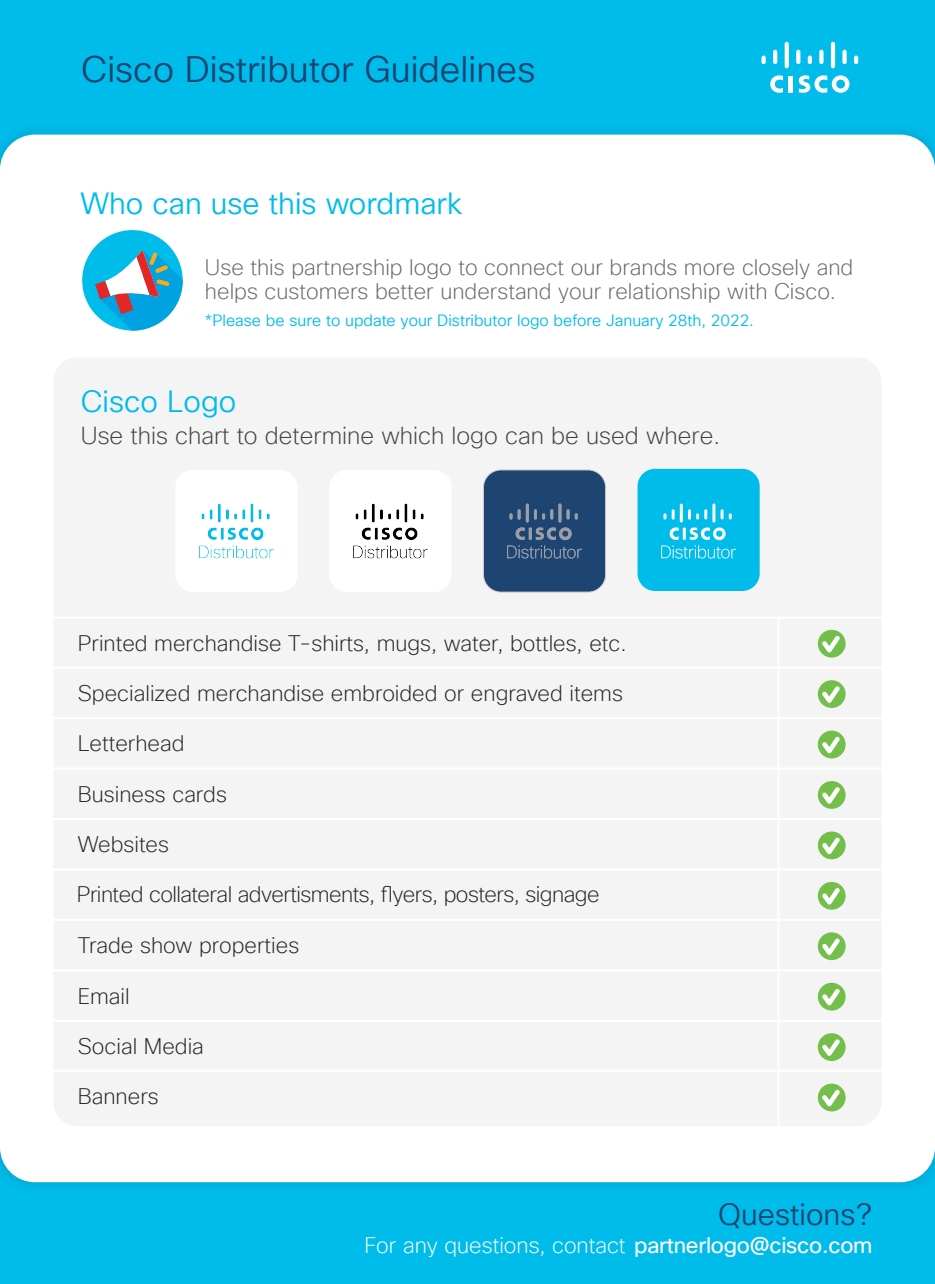
<style>
.page{position:relative;width:935px;height:1284px;background:#00bceb}
.page>*{position:absolute;margin:0;border:0;box-sizing:border-box;transform-origin:0 0}
.t1{font:36px "Cisco Sans TT Light";color:#1e4471}
.t2{font:30px "Cisco Sans TT Light";color:#00bceb}
.t3{font:30px "Cisco Sans TT Light";color:#1e4471}
.t4{font:200 24px "Cisco Sans TT";color:#424242}
.t5{font:200 22px "Cisco Sans TT";color:#262626}
.t6{font:200 22px/24px "Cisco Sans TT";color:#686868}
.t7{font:200 22px "Cisco Sans TT";letter-spacing:-.025em;color:#262626}
.t8{font:200 22px "Cisco Sans TT";color:#fff}
.t9{font:16px "Cisco Sans TT Light";color:#00bceb}
.s1{font-weight:400}
</style>
<div class="page">
<div style="left:0;top:135px;width:935px;height:1047px;background:#fff;border-radius:35px"></div>
<div style="left:53px;top:357px;width:828px;height:769px;background:#f4f4f4;border-radius:24px"></div>
<div style="left:818px;top:831px;width:27px;height:28px;background:#74bf4b;border-radius:50%"></div>
<svg style="left:822px;top:837px;width:18px;height:17px"></svg>
<div style="left:818px;top:882px;width:27px;height:27px;background:#74bf4b;border-radius:50%"></div>
<svg style="left:822px;top:888px;width:18px;height:16px"></svg>
<div style="left:818px;top:932px;width:27px;height:28px;background:#74bf4b;border-radius:50%"></div>
<svg style="left:822px;top:938px;width:18px;height:17px"></svg>
<div style="left:818px;top:983px;width:27px;height:27px;background:#74bf4b;border-radius:50%"></div>
<svg style="left:822px;top:989px;width:18px;height:16px"></svg>
<div style="left:818px;top:1033px;width:27px;height:28px;background:#74bf4b;border-radius:50%"></div>
<svg style="left:822px;top:1039px;width:18px;height:17px"></svg>
<div style="left:818px;top:781px;width:27px;height:28px;background:#74bf4b;border-radius:50%"></div>
<svg style="left:822px;top:787px;width:18px;height:17px"></svg>
<div style="left:818px;top:730px;width:27px;height:28px;background:#74bf4b;border-radius:50%"></div>
<svg style="left:822px;top:736px;width:18px;height:17px"></svg>
<div style="left:818px;top:680px;width:27px;height:28px;background:#74bf4b;border-radius:50%"></div>
<svg style="left:822px;top:686px;width:18px;height:17px"></svg>
<div style="left:818px;top:630px;width:27px;height:27px;background:#74bf4b;border-radius:50%"></div>
<svg style="left:822px;top:636px;width:18px;height:16px"></svg>
<div style="left:818px;top:1083px;width:27px;height:28px;background:#74bf4b;border-radius:50%"></div>
<svg style="left:822px;top:1089px;width:18px;height:17px"></svg>
<hr style="left:42px;top:666px;width:848px;height:2px;background:#fff">
<hr style="left:42px;top:717px;width:848px;height:2px;background:#fff">
<hr style="left:42px;top:767px;width:848px;height:2px;background:#fff">
<hr style="left:42px;top:818px;width:848px;height:2px;background:#fff">
<hr style="left:42px;top:868px;width:848px;height:2px;background:#fff">
<hr style="left:42px;top:919px;width:848px;height:2px;background:#fff">
<hr style="left:42px;top:969px;width:848px;height:2px;background:#fff">
<hr style="left:42px;top:1020px;width:848px;height:2px;background:#fff">
<hr style="left:777px;top:617px;width:2px;height:519px;background:#fff">
<hr style="left:42px;top:1070px;width:848px;height:2px;background:#fff">
<img style="left:176px;top:470px;width:121px;height:122px">
<img style="left:330px;top:470px;width:121px;height:122px">
<img style="left:483px;top:470px;width:122px;height:122px">
<img style="left:637px;top:470px;width:123px;height:121px">
<hr style="left:42px;top:616px;width:848px;height:2px;background:#fff">
<hr style="left:789px;top:76px;width:4px;height:16px;background:#fff">
<svg style="left:770px;top:75px;width:13px;height:18px"></svg>
<svg style="left:799px;top:75px;width:50px;height:18px"></svg>
<div style="left:761px;top:56px;width:5px;height:8px;background:#fff;border-radius:2px"></div>
<svg style="left:773px;top:50px;width:4px;height:14px"></svg>
<div style="left:784px;top:42px;width:5px;height:26px;background:#fff;border-radius:2px"></div>
<svg style="left:796px;top:50px;width:4px;height:14px"></svg>
<svg style="left:808px;top:56px;width:4px;height:8px"></svg>
<svg style="left:819px;top:50px;width:4px;height:14px"></svg>
<hr style="left:831px;top:42px;width:4px;height:26px;background:#fff;border-radius:2px">
<svg style="left:842px;top:50px;width:4px;height:14px"></svg>
<svg style="left:854px;top:56px;width:4px;height:8px"></svg>
<div style="left:82px;top:230px;width:101px;height:101px;background:#00bceb;border-radius:50%"></div>
<svg style="left:95px;top:250px;width:88px;height:81px"></svg>
<h1 class="t1" style="left:81px;top:46px;width:456px">Cisco Distributor Guidelines</h1>
<h2 class="t2" style="left:80px;top:184px;width:383px">Who can use this wordmark</h2>
<p class="t6" style="left:205px;top:256px;width:650px">Use this partnership logo to connect our brands more closely and helps customers better understand your relationship with Cisco.</p>
<p class="t9" style="left:205px;top:310px;width:550px">*Please be sure to update your Distributor logo before January 28th, 2022.</p>
<h2 class="t2" style="left:81px;top:382px;width:157px">Cisco Logo</h2>
<p class="t4" style="left:81px;top:420px;width:641px">Use this chart to determine which logo can be used where.</p>
<p class="t5" style="left:78px;top:628px;width:550px">Printed merchandise T-shirts, mugs, water, bottles, etc.</p>
<p class="t5" style="left:78px;top:679px;width:547px">Specialized merchandise embroided or engraved items</p>
<p class="t5" style="left:78px;top:729px;width:108px">Letterhead</p>
<p class="t5" style="left:78px;top:780px;width:151px">Business cards</p>
<p class="t5" style="left:78px;top:830px;width:93px">Websites</p>
<p class="t7" style="left:77px;top:880px;width:524px">Printed collateral advertisments, flyers, posters, signage</p>
<p class="t5" style="left:78px;top:931px;width:223px">Trade show properties</p>
<p class="t5" style="left:78px;top:981px;width:53px">Email</p>
<p class="t5" style="left:78px;top:1032px;width:128px">Social Media</p>
<p class="t5" style="left:78px;top:1082px;width:83px">Banners</p>
<h2 class="t3" style="left:718px;top:1195px;width:155px">Questions?</h2>
<p class="t8" style="left:364px;top:1231px;width:509px">For any questions, contact <span class="s1">partnerlogo@cisco.com</span></p>
</div>
